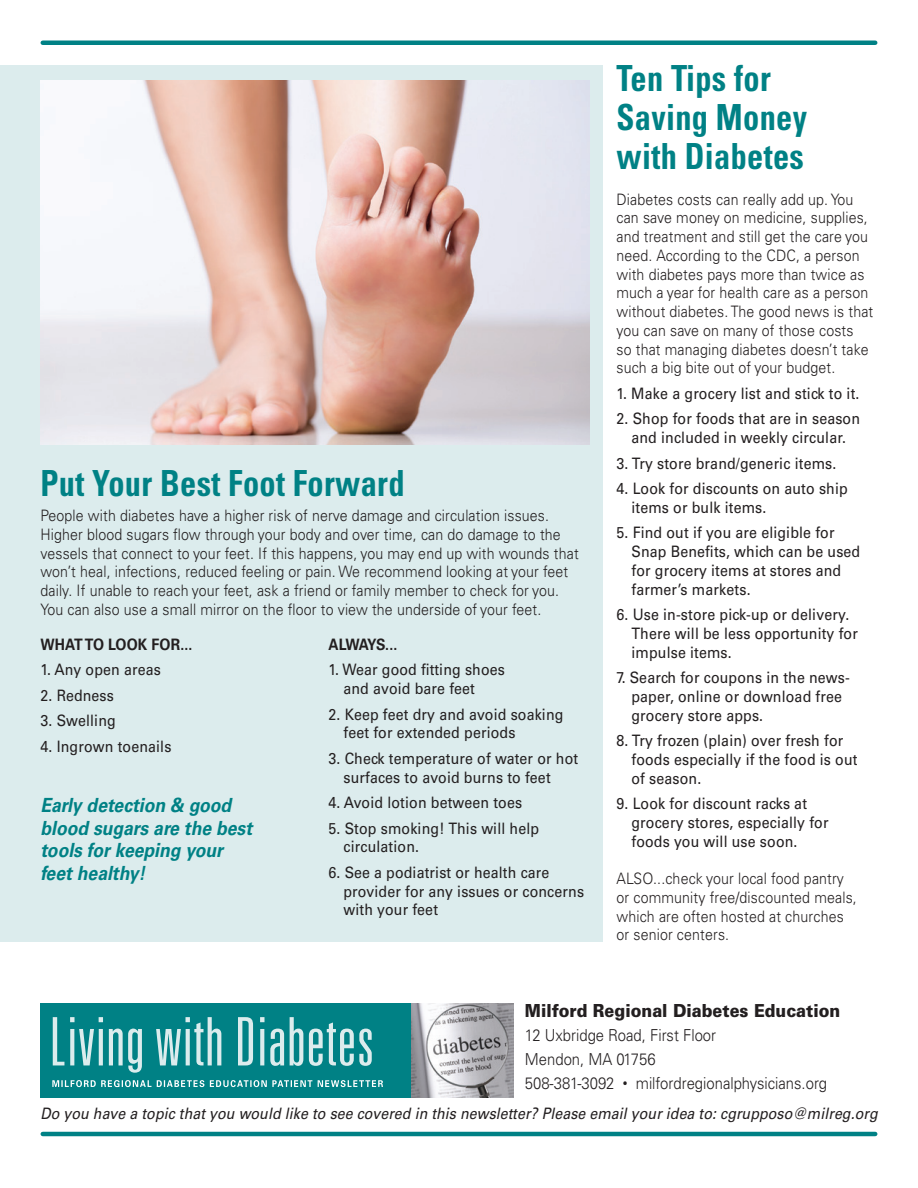
<style>
.page{position:relative;width:918px;height:1188px;background:#fff}
.page>*{position:absolute;margin:0;border:0;box-sizing:border-box;transform-origin:0 0}
.t1{font:700 condensed 36px/39px "Univers LT Pro";letter-spacing:.01em;color:#008185;scale:.9 1}
.t2{font:italic 700 19.5px/22.5px "Univers LT Pro 65";color:#008185;scale:.9 1}
.t3{font:900 18px "Univers LT Pro 75";color:#231f20;scale:.9 1}
.t4{font:300 16.5px/24px "Univers LT Pro 45";color:#231f20;scale:.9 1}
.t5{font:15.75px/18.8px "Univers LT Pro 55 Roman";letter-spacing:.01em;color:#231f20;scale:.9 1}
.t6{font:300 15.75px/18.8px "Univers LT Pro 45";letter-spacing:.01em;color:#231f20;scale:.9 1}
.t7{font:italic 15.75px "Univers LT Pro 55";letter-spacing:.005em;color:#231f20;scale:.9 1}
.t8{font:700 15.75px "Univers LT Pro 65";letter-spacing:.01em;color:#231f20;scale:.9 1}
.t9{font:700 15.75px "Univers LT Pro 65";letter-spacing:-.01em;color:#231f20;scale:.9 1}
.s1{font-size:10.5px}
</style>
<div class="page">
<hr style="left:43px;top:1132px;width:832px;height:4px;background:#008185">
<div style="left:43px;top:40px;width:832px;height:5px;background:#008185"></div>
<div style="left:40px;top:1004px;width:473px;height:94px;background:#008185"></div>
<img style="left:411px;top:1004px;width:102px;height:94px">
<svg style="left:53px;top:1017px;width:319px;height:56px"></svg>
<svg style="left:52px;top:1080px;width:331px;height:7px"></svg>
<div style="left:0;top:65px;width:603px;height:877px;background:#dceced"></div>
<img style="left:40px;top:80px;width:550px;height:365px">
<h1 class="t1" style="left:40px;top:463px;width:406px">Put Your Best Foot Forward</h1>
<p class="t6" style="left:40px;top:506px;width:600px">People with diabetes have a higher risk of nerve damage and circulation issues.<br>Higher blood sugars flow through your body and over time, can do damage to the vessels that connect to your feet. If this happens, you may end up with wounds that won’t heal, infections, reduced feeling or pain. We recommend looking at your feet daily. If unable to reach your feet, ask a friend or family member to check for you.<br>You can also use a small mirror on the floor to view the underside of your feet.</p>
<p class="t8" style="left:40px;top:633px;width:170px">WHAT TO LOOK FOR...</p>
<p class="t5" style="left:40px;top:660px;width:135px">1. Any open areas</p>
<p class="t5" style="left:40px;top:685px;width:83px">2. Redness</p>
<p class="t5" style="left:40px;top:711px;width:85px">3. Swelling</p>
<p class="t5" style="left:40px;top:736px;width:147px">4. Ingrown toenails</p>
<p class="t2" style="left:40px;top:793px;width:237px">Early detection &amp; good blood sugars are the best tools for keeping your feet healthy!</p>
<p class="t9" style="left:328px;top:633px;width:78px">ALWAYS...</p>
<p class="t5" style="left:344px;top:660px;width:181px;text-indent:-15px">1. Wear good fitting shoes and avoid bare feet</p>
<p class="t5" style="left:344px;top:704px;width:246px;text-indent:-15px">2. Keep feet dry and avoid soaking feet for extended periods</p>
<p class="t5" style="left:344px;top:748px;width:262px;text-indent:-15px">3. Check temperature of water or hot surfaces to avoid burns to feet</p>
<p class="t5" style="left:329px;top:792px;width:217px">4. Avoid lotion between toes</p>
<p class="t5" style="left:344px;top:818px;width:219px;text-indent:-15px">5. Stop smoking! This will help circulation.</p>
<p class="t5" style="left:344px;top:862px;width:269px;text-indent:-15px">6. See a podiatrist or health care provider for any issues or concerns with your feet</p>
<h1 class="t1" style="left:616px;top:58px;width:213px">Ten Tips for<br>Saving Money with Diabetes</h1>
<p class="t6" style="left:617px;top:189px;width:287px">Diabetes costs can really add up. You can save money on medicine, supplies, and treatment and still get the care you need. According to the CDC, a person with diabetes pays more than twice as much a year for health care as a person without diabetes. The good news is that you can save on many of those costs<br>so that managing diabetes doesn’t take such a big bite out of your budget.</p>
<p class="t5" style="left:617px;top:383px;width:272px">1. Make a grocery list and stick to it.</p>
<p class="t5" style="left:617px;top:409px;width:272px;text-align:center">2. Shop for foods that are in season and included in weekly circular.</p>
<p class="t5" style="left:617px;top:453px;width:246px">3. Try store brand/generic items.</p>
<p class="t5" style="left:631px;top:478px;width:242px;text-indent:-15px">4. Look for discounts on auto ship items or bulk items.</p>
<p class="t5" style="left:632px;top:523px;width:256px;text-indent:-15px">5. Find out if you are eligible for<br>Snap Benefits, which can be used for grocery items at stores and farmer’s markets.</p>
<p class="t5" style="left:632px;top:604px;width:253px;text-indent:-15px">6. Use in-store pick-up or delivery.<br>There will be less opportunity for impulse items.</p>
<p class="t5" style="left:632px;top:667px;width:244px;text-indent:-15px">7. Search for coupons in the news&shy;paper, online or download free grocery store apps.</p>
<p class="t5" style="left:632px;top:730px;width:253px;text-indent:-15px">8. Try frozen (plain) over fresh for foods especially if the food is out of season.</p>
<p class="t5" style="left:632px;top:793px;width:221px;text-indent:-15px">9. Look for discount racks at grocery stores, especially for foods you will use soon.</p>
<p class="t6" style="left:616px;top:869px;width:269px">ALSO...check your local food pantry or community free/discounted meals, which are often hosted at churches or senior centers.</p>
<p class="t3" style="left:525px;top:998px;width:352px">Milford Regional Diabetes Education</p>
<p class="t4" style="left:525px;top:1022px;width:337px">12 Uxbridge Road, First Floor<br>Mendon, MA 01756<br>508-381-3092 <span class="s1">•</span> milfordregionalphysicians.org</p>
<p class="t7" style="left:40px;top:1103px;width:932px">Do you have a topic that you would like to see covered in this newsletter? Please email your idea to: cgrupposo@milreg.org</p>
</div>
